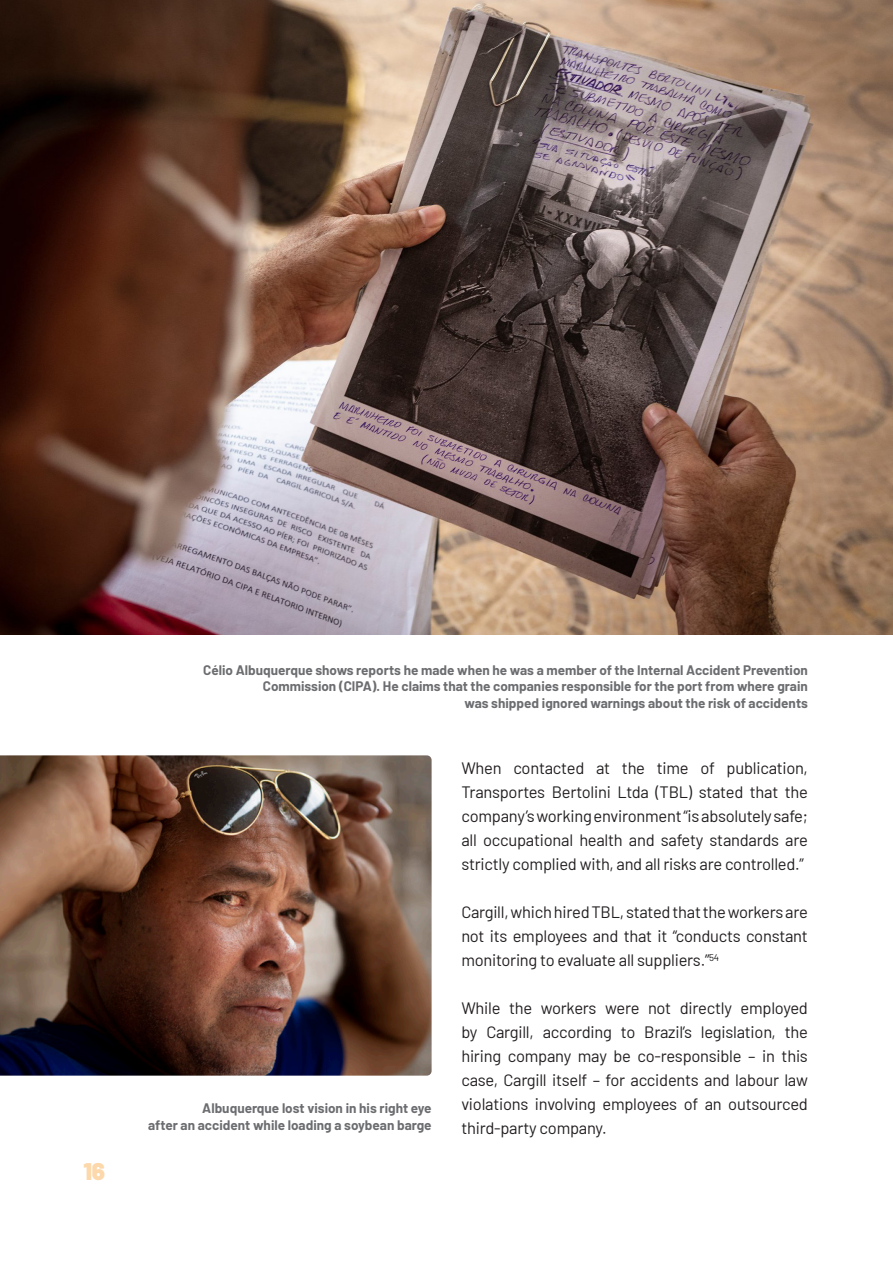
<style>
.page{position:relative;width:893px;height:1263px;background:#fff}
.page>*{position:absolute;margin:0;border:0;box-sizing:border-box;transform-origin:0 0}
.t1{font:900 24px "Barlow";color:#fcd8ab}
.miolo_CORPO{font:16.5px/24px "Barlow";letter-spacing:-.015em;color:#231f20;text-align:justify}
.miolo_LEGENDA_foto_B{font:700 13.5px "Barlow";color:#6c6d70}
</style>
<div class="page">
<img style="left:0;top:0;width:893px;height:635px">
<img style="left:0;top:755px;width:432px;height:321px">
<h1 class="t1" style="left:83px;top:1153px;width:23px">16</h1>
<p class="miolo_LEGENDA_foto_B" style="left:203px;top:660px;width:606px">Célio Albuquerque shows reports he made when he was a member of the Internal Accident Prevention</p>
<p class="miolo_LEGENDA_foto_B" style="left:263px;top:676px;width:547px">Commission (CIPA). He claims that the companies responsible for the port from where grain</p>
<p class="miolo_LEGENDA_foto_B" style="left:464px;top:693px;width:345px">was shipped ignored warnings about the risk of accidents</p>
<p class="miolo_LEGENDA_foto_B" style="left:202px;top:1098px;width:231px">Albuquerque lost vision in his right eye</p>
<p class="miolo_LEGENDA_foto_B" style="left:148px;top:1115px;width:285px">after an accident while loading a soybean barge</p>
<p class="miolo_CORPO" style="left:461px;top:755px;width:348px">When contacted at the time of publication, Transportes Bertolini Ltda (TBL) stated that the company’s working environment “is absolutely safe; all occupational health and safety standards are strictly complied with, and all risks are controlled.”</p>
<p class="miolo_CORPO" style="left:461px;top:899px;width:348px">Cargill, which hired TBL, stated that the workers are not its employees and that it “conducts constant monitoring to evaluate all suppliers.”<sup>54</sup></p>
<p class="miolo_CORPO" style="left:461px;top:995px;width:348px">While the workers were not directly employed by Cargill, according to Brazil’s legislation, the hiring company may be co-responsible – in this case, Cargill itself – for accidents and labour law violations involving employees of an outsourced third-party company.</p>
</div>
